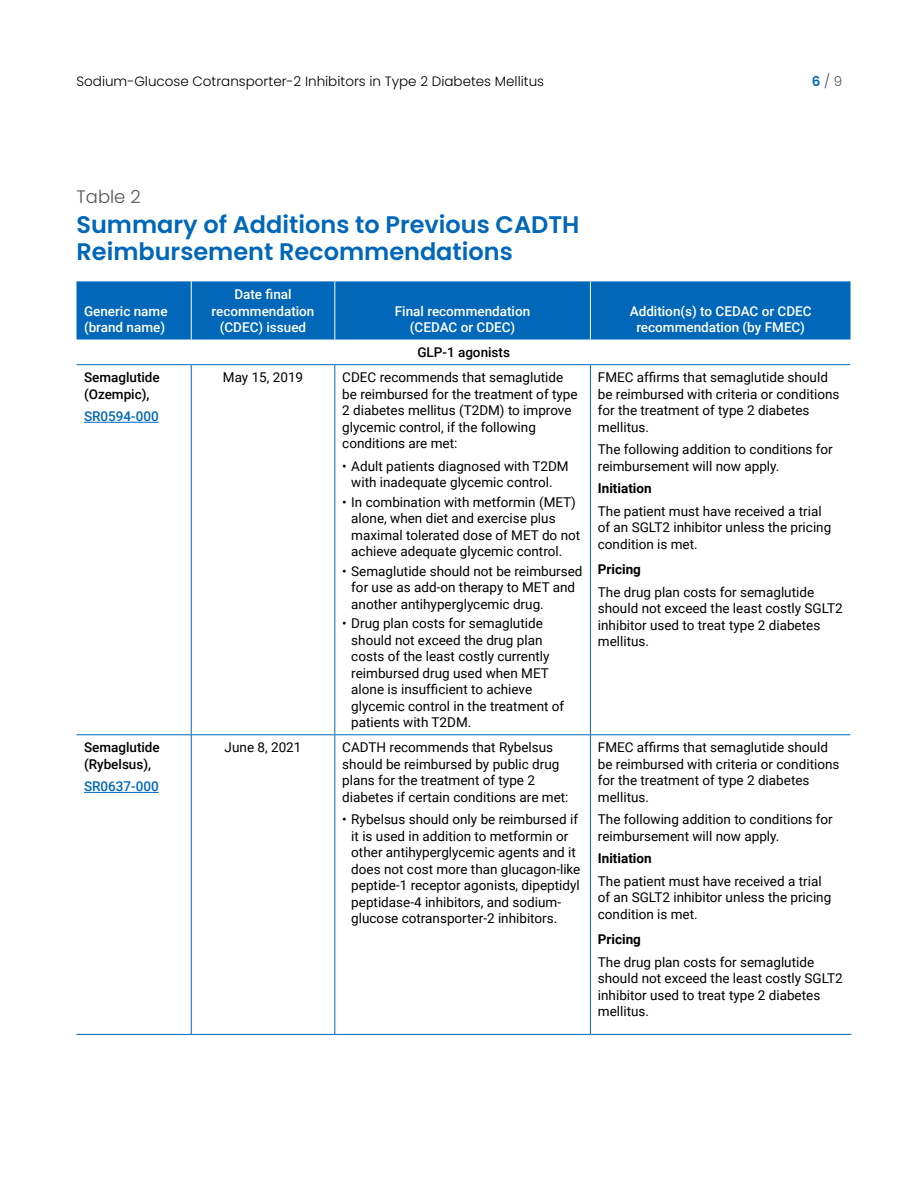
<style>
.page{position:relative;width:918px;height:1188px;background:#fff}
.page>*{position:absolute;margin:0;border:0;box-sizing:border-box;transform-origin:0 0}
.Table_Title{font:600 24px/27px "Poppins";color:#0067b9}
.Table{font:300 18px "Poppins";color:#545454}
.Table_Body_Copy{font:13.5px/16.5px "Roboto";color:#000}
.Table_Header_Copy{font:500 13.5px/16.5px "Roboto";color:#fff;text-align:center}
.t1{font:300 13.5px "Poppins";color:#000}
.Table_Body_Copy-2{font:500 13.5px/16.5px "Roboto";color:#000}
.Table_Body_Copy-3{font:700 13.5px "Roboto";color:#000}
.Table_Body_Copy-4{font:500 13.5px "Roboto";color:#0067b9}
.Centered_Table_Subheading{font:500 13.5px "Roboto";color:#000}
.t2{font:300 13.5px "Poppins";color:#455059}
.s1{font-weight:600;color:#0067b9}
</style>
<div class="page">
<div style="left:76px;top:281px;width:775px;height:59px;background:#0067b9"></div>
<hr style="left:76px;top:364px;width:115px;height:1px;background:#0067b9">
<hr style="left:191px;top:364px;width:144px;height:1px;background:#0067b9">
<hr style="left:335px;top:364px;width:255px;height:1px;background:#0067b9">
<hr style="left:590px;top:364px;width:261px;height:1px;background:#0067b9">
<hr style="left:76px;top:734px;width:115px;height:1px;background:#0067b9">
<hr style="left:192px;top:734px;width:142px;height:1px;background:#0067b9">
<hr style="left:335px;top:734px;width:255px;height:1px;background:#0067b9">
<hr style="left:591px;top:734px;width:260px;height:1px;background:#0067b9">
<hr style="left:191px;top:365px;width:1px;height:370px;background:#0067b9">
<hr style="left:334px;top:365px;width:1px;height:370px;background:#0067b9">
<hr style="left:590px;top:365px;width:1px;height:370px;background:#0067b9">
<hr style="left:191px;top:735px;width:1px;height:299px;background:#0067b9">
<hr style="left:334px;top:735px;width:1px;height:299px;background:#0067b9">
<hr style="left:590px;top:735px;width:1px;height:299px;background:#0067b9">
<hr style="left:76px;top:1034px;width:115px;height:1px;background:#0067b9">
<hr style="left:191px;top:1034px;width:144px;height:1px;background:#0067b9">
<hr style="left:335px;top:1034px;width:255px;height:1px;background:#0067b9">
<hr style="left:590px;top:1034px;width:261px;height:1px;background:#0067b9">
<hr style="left:191px;top:281px;width:1px;height:59px;background:#fff">
<hr style="left:334px;top:281px;width:1px;height:59px;background:#fff">
<hr style="left:590px;top:281px;width:1px;height:59px;background:#fff">
<hr style="left:84px;top:422px;width:75px;height:1px;background:#0563c1">
<hr style="left:84px;top:792px;width:75px;height:1px;background:#0563c1">
<p class="t1" style="left:76px;top:73px;width:469px">Sodium-Glucose Cotransporter-2 Inhibitors in Type 2 Diabetes Mellitus</p>
<p class="t2" style="left:812px;top:73px;width:32px"><span class="s1">6</span> / 9</p>
<p class="Table" style="left:76px;top:187px;width:66px">Table 2</p>
<p class="Table_Title" style="left:76px;top:212px;width:504px">Summary of Additions to Previous CADTH<br>Reimbursement Recommendations</p>
<p class="Table_Header_Copy" style="left:84px;top:302px;width:85px;text-align:left">Generic name (brand name)</p>
<p class="Table_Header_Copy" style="left:212px;top:285px;width:104px">Date final recommendation (CDEC) issued</p>
<p class="Table_Header_Copy" style="left:395px;top:302px;width:137px">Final recommendation (CEDAC or CDEC)</p>
<p class="Table_Header_Copy" style="left:630px;top:302px;width:183px">Addition(s) to CEDAC or CDEC recommendation (by FMEC)</p>
<p class="Centered_Table_Subheading" style="left:417px;top:343px;width:94px">GLP-1 agonists</p>
<p class="Table_Body_Copy-2" style="left:84px;top:369px;width:77px">Semaglutide (Ozempic),</p>
<p class="Table_Body_Copy-4" style="left:84px;top:407px;width:76px">SR0594-000</p>
<p class="Table_Body_Copy" style="left:223px;top:369px;width:82px">May 15, 2019</p>
<p class="Table_Body_Copy" style="left:342px;top:369px;width:237px">CDEC recommends that semaglutide be reimbursed for the treatment of type 2 diabetes mellitus (T2DM) to improve glycemic control, if the following conditions are met:</p>
<p class="Table_Body_Copy" style="left:342px;top:457px;width:228px;text-align:center">• Adult patients diagnosed with T2DM with inadequate glycemic control.</p>
<p class="Table_Body_Copy" style="left:351px;top:493px;width:230px;text-indent:-9px">• In combination with metformin (MET) alone, when diet and exercise plus maximal tolerated dose of MET do not achieve adequate glycemic control.</p>
<p class="Table_Body_Copy" style="left:351px;top:562px;width:233px;text-indent:-9px">• Semaglutide should not be reimbursed for use as add-on therapy to MET and another antihyperglycemic drug.</p>
<p class="Table_Body_Copy" style="left:351px;top:615px;width:215px;text-indent:-9px">• Drug plan costs for semaglutide should not exceed the drug plan costs of the least costly currently reimbursed drug used when MET alone is insufficient to achieve glycemic control in the treatment of patients with T2DM.</p>
<p class="Table_Body_Copy" style="left:598px;top:369px;width:243px">FMEC affirms that semaglutide should be reimbursed with criteria or conditions for the treatment of type 2 diabetes mellitus.</p>
<p class="Table_Body_Copy" style="left:598px;top:441px;width:236px">The following addition to conditions for reimbursement will now apply.</p>
<p class="Table_Body_Copy-3" style="left:598px;top:479px;width:55px">Initiation</p>
<p class="Table_Body_Copy" style="left:598px;top:502px;width:235px">The patient must have received a trial of an SGLT2 inhibitor unless the pricing condition is met.</p>
<p class="Table_Body_Copy-3" style="left:598px;top:560px;width:45px">Pricing</p>
<p class="Table_Body_Copy" style="left:598px;top:583px;width:246px">The drug plan costs for semaglutide should not exceed the least costly SGLT2 inhibitor used to treat type 2 diabetes mellitus.</p>
<p class="Table_Body_Copy-2" style="left:84px;top:739px;width:77px">Semaglutide (Rybelsus),</p>
<p class="Table_Body_Copy-4" style="left:84px;top:777px;width:76px">SR0637-000</p>
<p class="Table_Body_Copy" style="left:225px;top:739px;width:78px">June 8, 2021</p>
<p class="Table_Body_Copy" style="left:342px;top:739px;width:228px">CADTH recommends that Rybelsus should be reimbursed by public drug plans for the treatment of type 2 diabetes if certain conditions are met:</p>
<p class="Table_Body_Copy" style="left:351px;top:811px;width:231px;text-indent:-9px">• Rybelsus should only be reimbursed if it is used in addition to metformin or other antihyperglycemic agents and it does not cost more than glucagon-like peptide-1 receptor agonists, dipeptidyl peptidase-4 inhibitors, and sodium&shy;glucose cotransporter-2 inhibitors.</p>
<p class="Table_Body_Copy" style="left:598px;top:739px;width:243px">FMEC affirms that semaglutide should be reimbursed with criteria or conditions for the treatment of type 2 diabetes mellitus.</p>
<p class="Table_Body_Copy" style="left:598px;top:811px;width:236px">The following addition to conditions for reimbursement will now apply.</p>
<p class="Table_Body_Copy-3" style="left:598px;top:849px;width:55px">Initiation</p>
<p class="Table_Body_Copy" style="left:598px;top:872px;width:235px">The patient must have received a trial of an SGLT2 inhibitor unless the pricing condition is met.</p>
<p class="Table_Body_Copy-3" style="left:598px;top:930px;width:45px">Pricing</p>
<p class="Table_Body_Copy" style="left:598px;top:953px;width:246px">The drug plan costs for semaglutide should not exceed the least costly SGLT2 inhibitor used to treat type 2 diabetes mellitus.</p>
</div>
